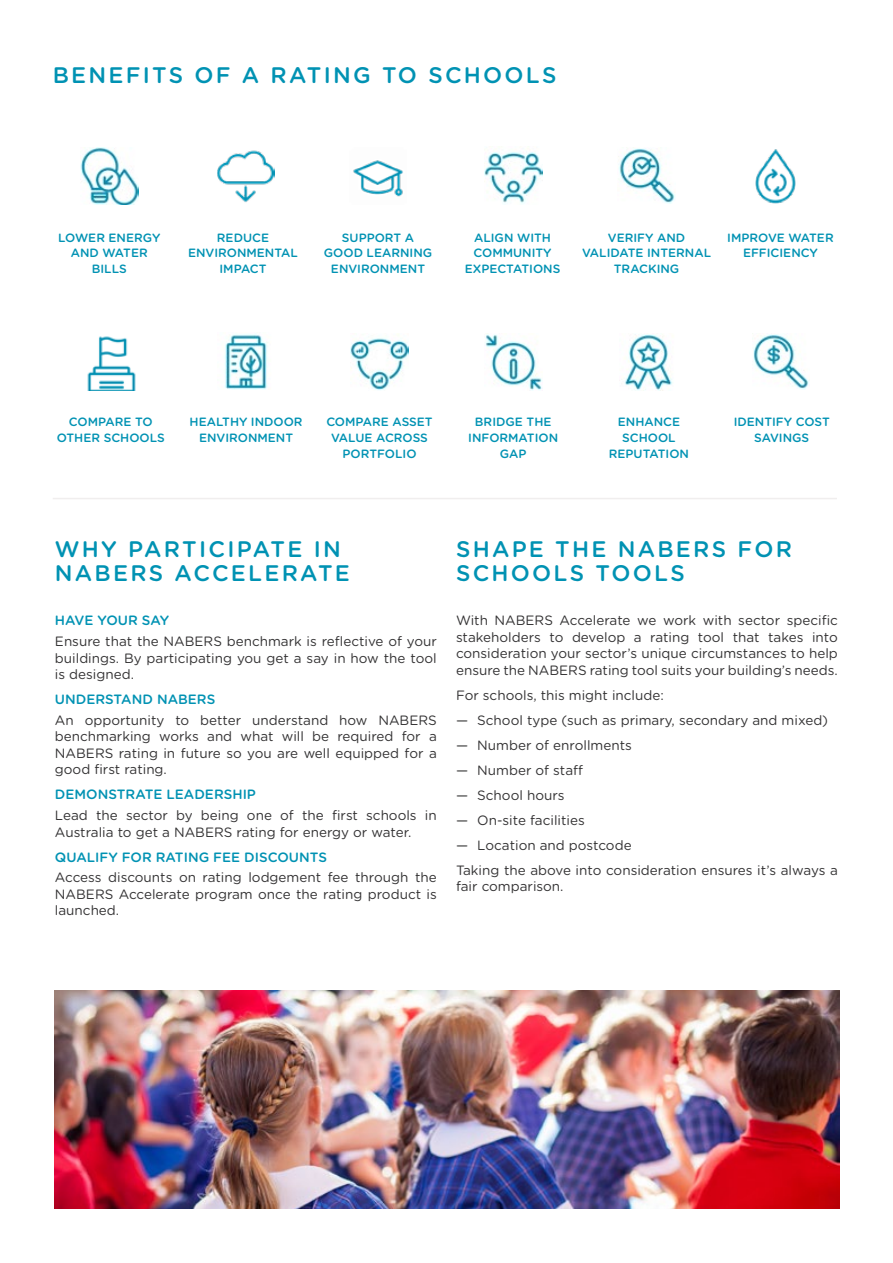
<style>
.page{position:relative;width:893px;height:1263px;background:#fff}
.page>*{position:absolute;margin:0;border:0;box-sizing:border-box;transform-origin:0 0}
._15_16_Header{font:500 22.5px/24px "Gotham Rounded";letter-spacing:.1em;color:#0092b3}
._9_11_Body{font:13.5px/16.5px "Gotham Rounded";color:#333233;text-align:justify}
._9_11_Body-2{font:500 13.5px "Gotham Rounded";color:#0092b3}
.t1{font:500 12px/15.8px "Gotham Rounded";color:#0092b3;text-align:center}
</style>
<div class="page">
<img style="left:755px;top:149px;width:41px;height:55px">
<img style="left:55px;top:991px;width:784px;height:218px">
<img style="left:217px;top:150px;width:57px;height:53px">
<img style="left:485px;top:152px;width:57px;height:52px">
<img style="left:485px;top:333px;width:57px;height:58px">
<img style="left:87px;top:336px;width:49px;height:55px">
<img style="left:81px;top:147px;width:57px;height:57px">
<img style="left:353px;top:160px;width:50px;height:37px">
<img style="left:224px;top:333px;width:44px;height:57px">
<img style="left:351px;top:334px;width:57px;height:56px">
<img style="left:624px;top:334px;width:49px;height:57px">
<hr style="left:53px;top:498px;width:784px;height:1px;background:#f0eeee">
<img style="left:618px;top:148px;width:57px;height:56px">
<img style="left:753px;top:334px;width:56px;height:56px">
<p class="_15_16_Header" style="left:53px;top:62px;width:505px">BENEFITS OF A RATING TO SCHOOLS</p>
<p class="t1" style="left:58px;top:229px;width:104px">LOWER ENERGY<br>AND WATER<br>BILLS</p>
<p class="t1" style="left:188px;top:229px;width:111px">REDUCE<br>ENVIRONMENTAL<br>IMPACT</p>
<p class="t1" style="left:465px;top:229px;width:97px">ALIGN WITH<br>COMMUNITY<br>EXPECTATIONS</p>
<p class="t1" style="left:342px;top:229px;width:74px">SUPPORT A</p>
<p class="t1" style="left:324px;top:245px;width:110px">GOOD LEARNING<br>ENVIRONMENT</p>
<p class="t1" style="left:582px;top:229px;width:131px">VERIFY AND<br>VALIDATE INTERNAL<br>TRACKING</p>
<p class="t1" style="left:727px;top:229px;width:108px">IMPROVE WATER<br>EFFICIENCY</p>
<p class="t1" style="left:57px;top:414px;width:110px">COMPARE TO<br>OTHER SCHOOLS</p>
<p class="t1" style="left:190px;top:414px;width:115px">HEALTHY INDOOR<br>ENVIRONMENT</p>
<p class="t1" style="left:326px;top:414px;width:108px">COMPARE ASSET<br>VALUE ACROSS<br>PORTFOLIO</p>
<p class="t1" style="left:468px;top:414px;width:91px">BRIDGE THE<br>INFORMATION<br>GAP</p>
<p class="t1" style="left:609px;top:414px;width:82px">ENHANCE<br>SCHOOL<br>REPUTATION</p>
<p class="t1" style="left:734px;top:414px;width:98px">IDENTIFY COST<br>SAVINGS</p>
<p class="_15_16_Header" style="left:55px;top:536px;width:296px">WHY PARTICIPATE IN<br>NABERS ACCELERATE</p>
<p class="_9_11_Body-2" style="left:55px;top:611px;width:116px">HAVE YOUR SAY</p>
<p class="_9_11_Body" style="left:55px;top:632px;width:383px">Ensure that the NABERS benchmark is reflective of your buildings. By participating you get a say in how the tool is designed.</p>
<p class="_9_11_Body-2" style="left:55px;top:690px;width:162px">UNDERSTAND NABERS</p>
<p class="_9_11_Body" style="left:55px;top:711px;width:383px">An opportunity to better understand how NABERS benchmarking works and what will be required for a NABERS rating in future so you are well equipped for a good first rating.</p>
<p class="_9_11_Body-2" style="left:55px;top:785px;width:203px">DEMONSTRATE LEADERSHIP</p>
<p class="_9_11_Body" style="left:55px;top:806px;width:383px">Lead the sector by being one of the first schools in<br>Australia to get a NABERS rating for energy or water.</p>
<p class="_9_11_Body-2" style="left:55px;top:847px;width:274px">QUALIFY FOR RATING FEE DISCOUNTS</p>
<p class="_9_11_Body" style="left:55px;top:869px;width:383px">Access discounts on rating lodgement fee through the NABERS Accelerate program once the rating product is launched.</p>
<p class="_15_16_Header" style="left:456px;top:536px;width:337px">SHAPE THE NABERS FOR<br>SCHOOLS TOOLS</p>
<p class="_9_11_Body" style="left:456px;top:612px;width:383px">With NABERS Accelerate we work with sector specific stakeholders to develop a rating tool that takes into consideration your sector’s unique circumstances to help ensure the NABERS rating tool suits your building’s needs.</p>
<p class="_9_11_Body" style="left:456px;top:686px;width:209px">For schools, this might include:</p>
<p class="_9_11_Body" style="left:456px;top:711px;width:374px">— School type (such as primary, secondary and mixed)</p>
<p class="_9_11_Body" style="left:456px;top:736px;width:177px">— Number of enrollments</p>
<p class="_9_11_Body" style="left:456px;top:761px;width:129px">— Number of staff</p>
<p class="_9_11_Body" style="left:456px;top:786px;width:110px">— School hours</p>
<p class="_9_11_Body" style="left:456px;top:811px;width:130px">— On-site facilities</p>
<p class="_9_11_Body" style="left:456px;top:836px;width:177px">— Location and postcode</p>
<p class="_9_11_Body" style="left:456px;top:861px;width:383px">Taking the above into consideration ensures it’s always a fair comparison.</p>
</div>
